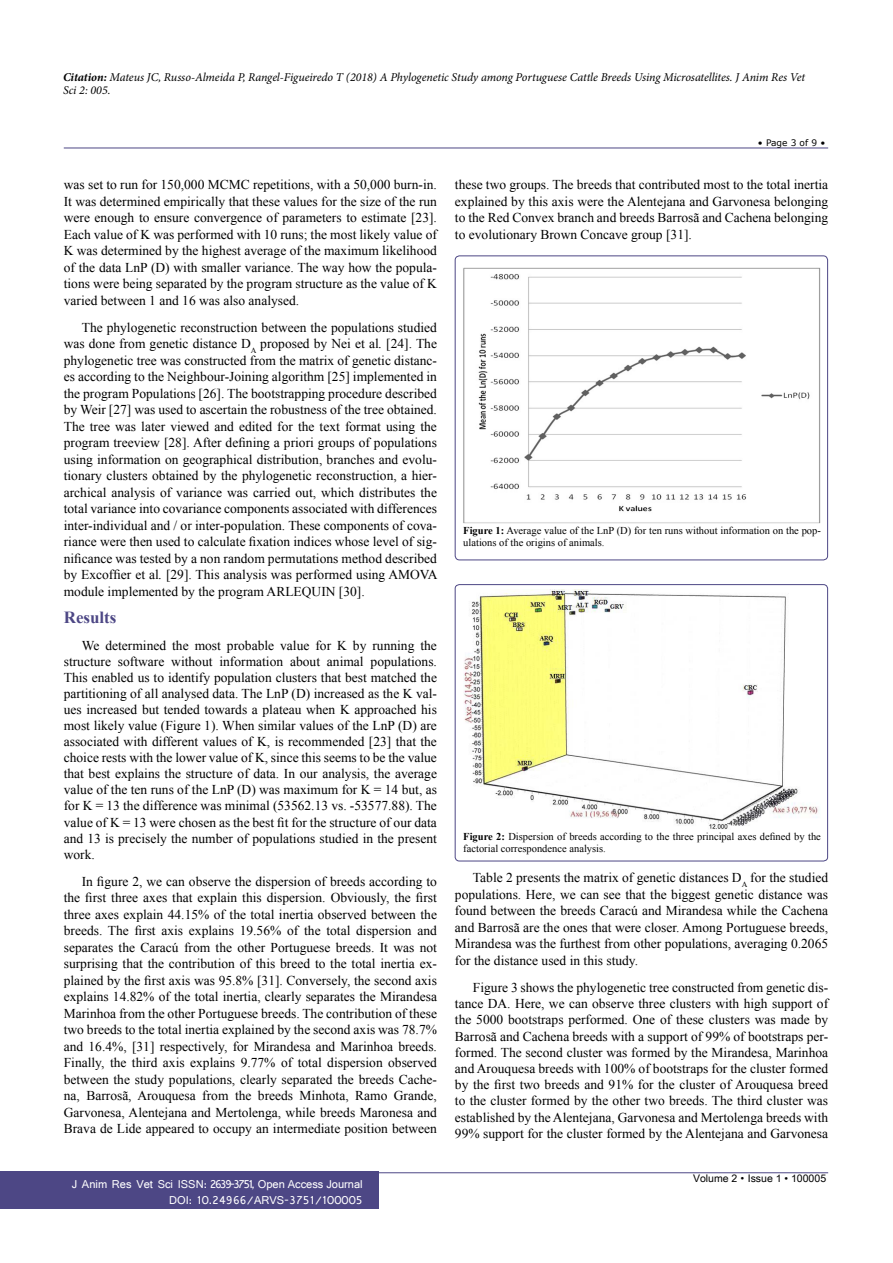
<style>
.page{position:relative;width:893px;height:1263px;background:#fff}
.page>*{position:absolute;margin:0;border:0;box-sizing:border-box;transform-origin:0 0}
.t1{font:700 16.95px "Times New Roman";color:#4d4785}
.t2{font:13.5px/16.5px "Times New Roman";color:#000;text-align:justify}
.t3{font:italic 12px/13.5px "Minion Pro";letter-spacing:-.005em;color:#000}
.t4{font:12px/16.5px "Shruti";color:#fff;text-align:right}
.t5{font:10.5px/12px "Times New Roman";color:#000}
.t6{font:10.5px "Arial Unicode MS";color:#000}
.t7{font:9px "MS Reference Sans Serif";color:#000}
.s1{font-weight:700}
.s2{font-style:italic}
.s3{font-family:"Batang"}
</style>
<div class="page">
<hr style="left:64px;top:148px;width:764px;height:1px;background:#4d4785">
<hr style="left:64px;top:1172px;width:764px;height:1px;background:#4d4785">
<div style="left:0;top:1171px;width:378px;height:38px;background:#4d4785"></div>
<div style="left:455px;top:256px;width:373px;height:304px;border:1px solid #4d4785;border-radius:4px"></div>
<div style="left:455px;top:584px;width:373px;height:277px;border:1px solid #4d4785;border-radius:4px"></div>
<img style="left:463px;top:267px;width:357px;height:256px">
<img style="left:463px;top:590px;width:355px;height:240px">
<p class="t3" style="left:63px;top:70px;width:744px"><span class="s1">Citation:</span> Mateus JC, Russo-Almeida P, Rangel-Figueiredo T (2018) A Phylogenetic Study among Portuguese Cattle Breeds Using Microsatellites. J Anim Res Vet<br>Sci 2: 005.</p>
<p class="t2" style="left:64px;top:176px;width:375px">was set to run for 150,000 MCMC repetitions, with a 50,000 burn-in.<br>It was determined empirically that these values for the size of the run were enough to ensure convergence of parameters to estimate [23].<br>Each value of K was performed with 10 runs; the most likely value of K was determined by the highest average of the maximum likelihood of the data LnP (D) with smaller variance. The way how the popula&shy;tions were being separated by the program structure as the value of K varied between 1 and 16 was also analysed.</p>
<p class="t2" style="left:64px;top:319px;width:375px;text-indent:18px">The phylogenetic reconstruction between the populations studied was done from genetic distance D<sub>A</sub> proposed by Nei et al<span class="s2">.</span> [24]. The phylogenetic tree was constructed from the matrix of genetic distanc&shy;es according to the Neighbour-Joining algorithm [25] implemented in the program Populations [26]. The bootstrapping procedure described by Weir [27] was used to ascertain the robustness of the tree obtained.<br>The tree was later viewed and edited for the text format using the program treeview [28]. After defining a priori groups of populations using information on geographical distribution, branches and evolu&shy;tionary clusters obtained by the phylogenetic reconstruction, a hier&shy;archical analysis of variance was carried out, which distributes the total variance into covariance components associated with differences inter-individual and / or inter-population. These components of cova&shy;riance were then used to calculate fixation indices whose level of sig&shy;nificance was tested by a non random permutations method described by Excoffier et al<span class="s2">.</span> [29]. This analysis was performed using AMOVA module implemented by the program ARLEQUIN [30].</p>
<p class="t1" style="left:64px;top:605px;width:54px">Results</p>
<p class="t2" style="left:64px;top:637px;width:375px;line-height:16px;text-indent:18px">We determined the most probable value for K by running the structure software without information about animal populations.<br>This enabled us to identify population clusters that best matched the partitioning of all analysed data. The LnP (D) increased as the K val&shy;ues increased but tended towards a plateau when K approached his most likely value (Figure 1). When similar values of the LnP (D) are associated with different values of K, is recommended [23] that the choice rests with the lower value of K, since this seems to be the value that best explains the structure of data. In our analysis, the average value of the ten runs of the LnP (D) was maximum for K = 14 but, as for K = 13 the difference was minimal (53562.13 vs. -53577.88). The value of K = 13 were chosen as the best fit for the structure of our data and 13 is precisely the number of populations studied in the present work.</p>
<p class="t2" style="left:64px;top:873px;width:375px;text-indent:18px">In figure 2, we can observe the dispersion of breeds according to the first three axes that explain this dispersion. Obviously, the first three axes explain 44.15% of the total inertia observed between the breeds. The first axis explains 19.56% of the total dispersion and separates the Caracú from the other Portuguese breeds. It was not surprising that the contribution of this breed to the total inertia ex&shy;plained by the first axis was 95.8% [31]. Conversely, the second axis explains 14.82% of the total inertia, clearly separates the Mirandesa Marinhoa from the other Portuguese breeds. The contribution of these two breeds to the total inertia explained by the second axis was 78.7% and 16.4%, [31] respectively, for Mirandesa and Marinhoa breeds.<br>Finally, the third axis explains 9.77% of total dispersion observed between the study populations, clearly separated the breeds Cache&shy;na, Barrosã, Arouquesa from the breeds Minhota, Ramo Grande, Garvonesa, Alentejana and Mertolenga, while breeds Maronesa and Brava de Lide appeared to occupy an intermediate position between</p>
<p class="t4" style="left:72px;top:1175px;width:293px">J Anim Res Vet Sci ISSN: 2639-3751, Open Access Journal<br>DOI: 10.24966/ARVS-3751/100005</p>
<p class="t7" style="left:758px;top:137px;width:69px">• Page 3 of 9 •</p>
<p class="t2" style="left:455px;top:176px;width:375px">these two groups. The breeds that contributed most to the total inertia explained by this axis were the Alentejana and Garvonesa belonging to the Red Convex branch and breeds Barrosã and Cachena belonging to evolutionary Brown Concave group [31].</p>
<p class="t5" style="left:463px;top:525px;width:359px"><span class="s1">Figure 1:</span> Average value of the LnP (D) for ten runs without information on the pop&shy;ulations of the origins of animals.</p>
<p class="t5" style="left:463px;top:830px;width:359px"><span class="s1">Figure 2:</span> Dispersion of breeds according to the three principal axes defined by the factorial correspondence analysis.</p>
<p class="t2" style="left:455px;top:869px;width:375px;text-indent:18px">Table 2 presents the matrix of genetic distances D<sub>A</sub> for the studied populations. Here, we can see that the biggest genetic distance was found between the breeds Caracú and Mirandesa while the Cachena and Barrosã are the ones that were closer. Among Portuguese breeds, Mirandesa was the furthest from other populations, averaging 0.2065 for the distance used in this study.</p>
<p class="t2" style="left:455px;top:979px;width:375px;text-indent:18px">Figure 3 shows the phylogenetic tree constructed from genetic dis&shy;tance DA. Here, we can observe three clusters with high support of the 5000 bootstraps performed. One of these clusters was made by Barrosã and Cachena breeds with a support of 99% of bootstraps per&shy;formed. The second cluster was formed by the Mirandesa, Marinhoa and Arouquesa breeds with 100% of bootstraps for the cluster formed by the first two breeds and 91% for the cluster of Arouquesa breed to the cluster formed by the other two breeds. The third cluster was established by the Alentejana, Garvonesa and Mertolenga breeds with 99% support for the cluster formed by the Alentejana and Garvonesa</p>
<p class="t6" style="left:693px;top:1170px;width:135px">Volume 2 <span class="s3">•</span> Issue 1 • 100005</p>
</div>
